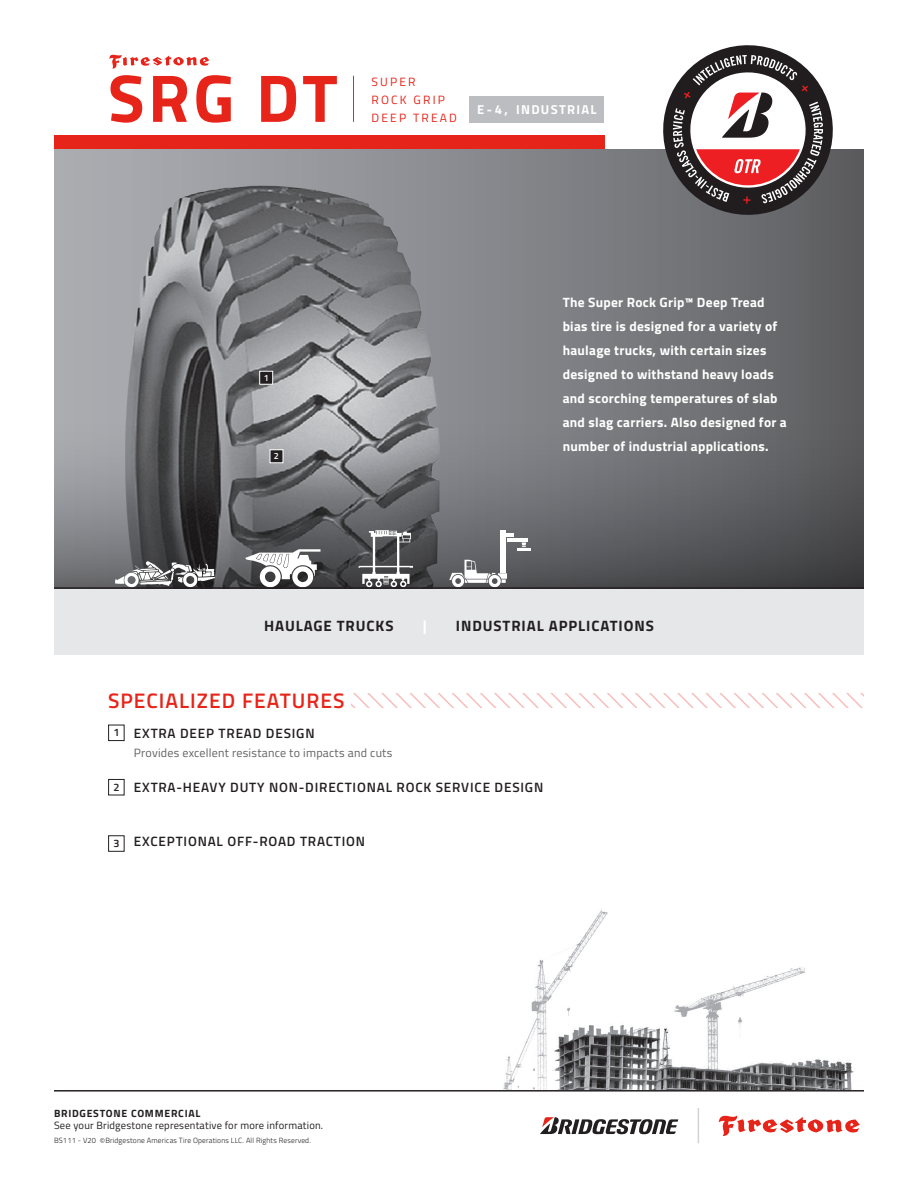
<style>
.page{position:relative;width:918px;height:1188px;background:#fff}
.page>*{position:absolute;margin:0;border:0;box-sizing:border-box;transform-origin:0 0}
.t1{font:700 67.5px "Titillium Web";color:#e72419}
.t2{font:600 21px "Titillium Web";letter-spacing:.05em;color:#e72419}
.t3{font:700 15px "Titillium Web";letter-spacing:.06em;color:#231f20}
.t4{font:700 15px "Titillium Web";color:#fff}
.Body_Copy{font:700 13.5px/24px "Titillium Web";letter-spacing:.02em;color:#fff}
.Body_Copy-2{font:600 13.5px "Titillium Web";letter-spacing:.06em;color:#231f20}
.t5{font:700 12.9px "Titillium Web";letter-spacing:.1em;color:#fff}
.Body_Copy-3{font:12px "Titillium Web";letter-spacing:.02em;color:#636366}
.t6{font:12px/18px "Titillium Web";letter-spacing:.18em;color:#e72419}
.Body_Copy-4{font:600 10.8px "Titillium Web";color:#231f20}
.t7{font:10.5px "Titillium Web";letter-spacing:.02em;color:#231f20}
.t8{font:700 10.5px "Titillium Web";letter-spacing:.07em;color:#231f20}
.Body_Copy-5{font:600 9px "Titillium Web";color:#fff}
.t9{font:300 7.5px "Titillium Web";letter-spacing:.02em;color:#231f20}
.s1{font-size:8.25px}
</style>
<div class="page">
<img style="left:503px;top:909px;width:351px;height:181px">
<div style="left:54px;top:149px;width:810px;height:505px;background:#e6e7e9"></div>
<div style="left:54px;top:149px;width:810px;height:440px;background:linear-gradient(to right,#b0b2b7,#606164)"></div>
<img style="left:72px;top:177px;width:423px;height:214px">
<svg style="left:54px;top:391px;width:810px;height:196px;background:#6b6c6f"></svg>
<svg style="left:115px;top:561px;width:100px;height:26px;background:#858586"></svg>
<div style="left:500px;top:530px;width:6px;height:43px;background:#fff"></div>
<svg style="left:507px;top:534px;width:24px;height:16px"></svg>
<svg style="left:449px;top:560px;width:58px;height:27px;background:#9c9d9f"></svg>
<svg style="left:359px;top:530px;width:54px;height:57px;background:#777779"></svg>
<svg style="left:245px;top:549px;width:76px;height:38px;background:#9f9fa0"></svg>
<div style="left:108px;top:725px;width:17px;height:16px;border:1px solid #231f20"></div>
<div style="left:260px;top:371px;width:13px;height:13px;background:#231f20"></div>
<div style="left:259px;top:371px;width:14px;height:14px;border:1px solid #fff"></div>
<div style="left:270px;top:450px;width:13px;height:13px;background:#231f20"></div>
<div style="left:270px;top:449px;width:14px;height:14px;border:1px solid #fff"></div>
<div style="left:108px;top:779px;width:17px;height:16px;border:1px solid #231f20"></div>
<div style="left:108px;top:835px;width:17px;height:17px;border:1px solid #231f20"></div>
<div style="left:469px;top:96px;width:135px;height:27px;background:#bcbdc0"></div>
<hr style="left:353px;top:76px;width:1px;height:46px;background:#e72419">
<svg style="left:109px;top:55px;width:100px;height:14px"></svg>
<svg style="left:351px;top:693px;width:513px;height:15px"></svg>
<hr style="left:54px;top:587px;width:810px;height:2px;background:#231f20">
<div style="left:54px;top:136px;width:550px;height:13px;background:#e72419"></div>
<svg style="left:540px;top:1117px;width:138px;height:17px"></svg>
<svg style="left:719px;top:1115px;width:141px;height:21px"></svg>
<hr style="left:698px;top:1108px;width:1px;height:35px;background:#d1d2d4">
<hr style="left:54px;top:1090px;width:810px;height:2px;background:#231f20">
<svg style="left:663px;top:45px;width:170px;height:170px"></svg>
<p class="t1" style="left:108px;top:47px;width:231px">SRG DT</p>
<p class="t6" style="left:372px;top:72px;width:87px">SUPER<br>ROCK GRIP<br>DEEP TREAD</p>
<p class="t5" style="left:477px;top:99px;width:121px">E-4, INDUSTRIAL</p>
<p class="Body_Copy-5" style="left:264px;top:371px;width:7px">1</p>
<p class="Body_Copy-5" style="left:274px;top:450px;width:7px">2</p>
<p class="Body_Copy" style="left:563px;top:289px;width:226px">The Super Rock Grip™ Deep Tread bias tire is designed for a variety of haulage trucks, with certain sizes designed to withstand heavy loads and scorching temperatures of slab and slag carriers. Also designed for a number of industrial applications.</p>
<p class="t3" style="left:264px;top:614px;width:131px">HAULAGE TRUCKS</p>
<p class="t4" style="left:423px;top:614px;width:6px">|</p>
<p class="t3" style="left:456px;top:614px;width:199px">INDUSTRIAL APPLICATIONS</p>
<p class="t2" style="left:108px;top:684px;width:238px">SPECIALIZED FEATURES</p>
<p class="Body_Copy-4" style="left:113px;top:725px;width:8px">1</p>
<p class="Body_Copy-4" style="left:113px;top:779px;width:8px">2</p>
<p class="Body_Copy-2" style="left:134px;top:723px;width:182px">EXTRA DEEP TREAD DESIGN</p>
<p class="Body_Copy-3" style="left:134px;top:745px;width:260px">Provides excellent resistance to impacts and cuts</p>
<p class="Body_Copy-2" style="left:134px;top:777px;width:411px">EXTRA-HEAVY DUTY NON-DIRECTIONAL ROCK SERVICE DESIGN</p>
<p class="Body_Copy-4" style="left:113px;top:835px;width:8px">3</p>
<p class="Body_Copy-2" style="left:134px;top:831px;width:233px">EXCEPTIONAL OFF-ROAD TRACTION</p>
<p class="t8" style="left:54px;top:1105px;width:148px">BRIDGESTONE COMMERCIAL</p>
<p class="t7" style="left:54px;top:1118px;width:271px">See your Bridgestone representative for more information.</p>
<p class="t9" style="left:54px;top:1135px;width:258px">BS111 - V20 <span class="s1">©</span>Bridgestone Americas Tire Operations LLC. All Rights Reserved.</p>
</div>
